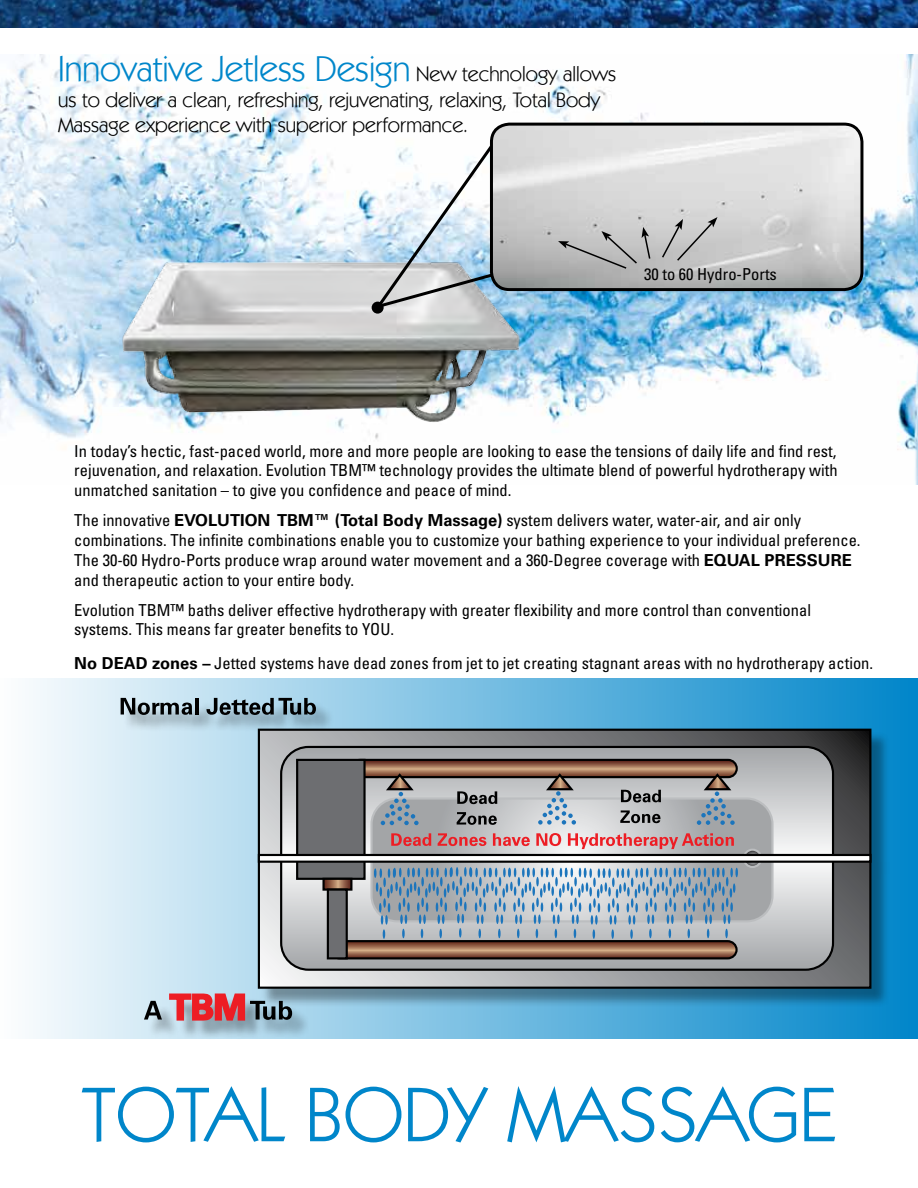
<style>
.page{position:relative;width:918px;height:1188px;background:#fff}
.page>*{position:absolute;margin:0;border:0;box-sizing:border-box;transform-origin:0 0}
.t1{font:78px "Kabel IT Cby BT";color:#0086ca}
.t2{font:36px "Kabel IT Cby BT";color:#0086ca}
.t3{font:21px/25.2px "Kabel IT Cby BT";color:#000}
.t4{font:condensed 16.5px/19.8px "Univers LT Std";color:#000}
.s1{font-size:21px;color:#000}
.s2{font-weight:700;font-stretch:normal}
</style>
<div class="page">
<img style="left:0;top:54px;width:918px;height:431px">
<img style="left:0;top:0;width:918px;height:27px">
<div style="left:0;top:679px;width:918px;height:360px;background:linear-gradient(to right,#fdfdfe,#0086ca)"></div>
<div style="left:123px;top:700px;width:767px;height:339px;background:#000;opacity:.35"></div>
<svg style="left:261px;top:732px;width:607px;height:254px"></svg>
<div style="left:258px;top:729px;width:613px;height:260px;border:2px solid #000"></div>
<svg style="left:281px;top:747px;width:552px;height:223px"></svg>
<div style="left:280px;top:746px;width:554px;height:225px;border:2px solid #000;border-radius:27px"></div>
<svg style="left:352px;top:760px;width:385px;height:17px"></svg>
<div style="left:351px;top:759px;width:387px;height:19px;border:2px solid #000;border-radius:9px"></div>
<div style="left:296px;top:759px;width:70px;height:121px;background:#6d6e71;border:2px solid #000"></div>
<svg style="left:325px;top:881px;width:4px;height:7px"></svg>
<div style="left:322px;top:878px;width:30px;height:13px;border:2px solid #000"></div>
<div style="left:327px;top:889px;width:21px;height:70px;background:#050505"></div>
<svg style="left:372px;top:799px;width:400px;height:122px"></svg>
<svg style="left:744px;top:850px;width:17px;height:17px"></svg>
<div style="left:743px;top:849px;width:19px;height:19px;border:2px solid #bcbec0;border-radius:50%"></div>
<svg style="left:538px;top:772px;width:38px;height:53px"></svg>
<svg style="left:381px;top:772px;width:38px;height:53px"></svg>
<svg style="left:329px;top:867px;width:410px;height:94px"></svg>
<svg style="left:697px;top:772px;width:38px;height:53px"></svg>
<svg style="left:121px;top:698px;width:71px;height:17px"></svg>
<hr style="left:195px;top:698px;width:3px;height:17px;background:#000">
<svg style="left:206px;top:698px;width:110px;height:17px"></svg>
<svg style="left:457px;top:791px;width:40px;height:13px"></svg>
<svg style="left:457px;top:812px;width:40px;height:13px"></svg>
<svg style="left:621px;top:790px;width:40px;height:13px"></svg>
<svg style="left:620px;top:810px;width:41px;height:13px"></svg>
<svg style="left:391px;top:833px;width:40px;height:13px"></svg>
<svg style="left:438px;top:833px;width:48px;height:13px"></svg>
<svg style="left:493px;top:833px;width:37px;height:13px"></svg>
<svg style="left:536px;top:833px;width:25px;height:13px"></svg>
<svg style="left:568px;top:833px;width:166px;height:16px"></svg>
<svg style="left:144px;top:1001px;width:18px;height:19px"></svg>
<svg style="left:168px;top:984px;width:124px;height:37px"></svg>
<div style="left:259px;top:855px;width:611px;height:7px;background:#fff"></div>
<div style="left:258px;top:854px;width:613px;height:9px;border:2px solid #000"></div>
<img style="left:121px;top:257px;width:402px;height:167px">
<svg style="left:372px;top:302px;width:12px;height:12px"></svg>
<svg style="left:373px;top:142px;width:137px;height:170px"></svg>
<img style="left:491px;top:124px;width:371px;height:166px">
<div style="left:490px;top:123px;width:373px;height:168px;border:3px solid #000;border-radius:18px"></div>
<svg style="left:661px;top:217px;width:56px;height:45px"></svg>
<svg style="left:558px;top:227px;width:93px;height:43px"></svg>
<h2 class="t2" style="left:58px;top:47px;width:560px">Innovative Jetless Design <span class="s1">New technology allows</span></h2>
<p class="t3" style="left:58px;top:86px;width:543px">us to deliver a clean, refreshing, rejuvenating, relaxing, Total Body<br>Massage experience with superior performance.</p>
<p class="t4" style="left:644px;top:264px;width:134px">30 to 60 Hydro-Ports</p>
<p class="t4" style="left:74px;top:441px;width:765px;text-align:justify">In today’s hectic, fast-paced world, more and more people are looking to ease the tensions of daily life and find rest, rejuvenation, and relaxation. Evolution TBM™ technology provides the ultimate blend of powerful hydrotherapy with unmatched sanitation – to give you confidence and peace of mind.</p>
<p class="t4" style="left:74px;top:510px;width:788px">The innovative <span class="s2">EVOLUTION TBM™ (Total Body Massage)</span> system delivers water, water-air, and air only combinations. The infinite combinations enable you to customize your bathing experience to your individual preference.<br>The 30-60 Hydro-Ports produce wrap around water movement and a 360-Degree coverage with <span class="s2">EQUAL PRESSURE </span>and therapeutic action to your entire body.</p>
<p class="t4" style="left:74px;top:600px;width:738px">Evolution TBM™ baths deliver effective hydrotherapy with greater flexibility and more control than conventional systems. This means far greater benefits to YOU.</p>
<p class="t4" style="left:74px;top:653px;width:800px"><span class="s2">No DEAD zones –</span> Jetted systems have dead zones from jet to jet creating stagnant areas with no hydrotherapy action.</p>
<h1 class="t1" style="left:82px;top:1066px;width:755px">TOTAL BODY MASSAGE</h1>
</div>
